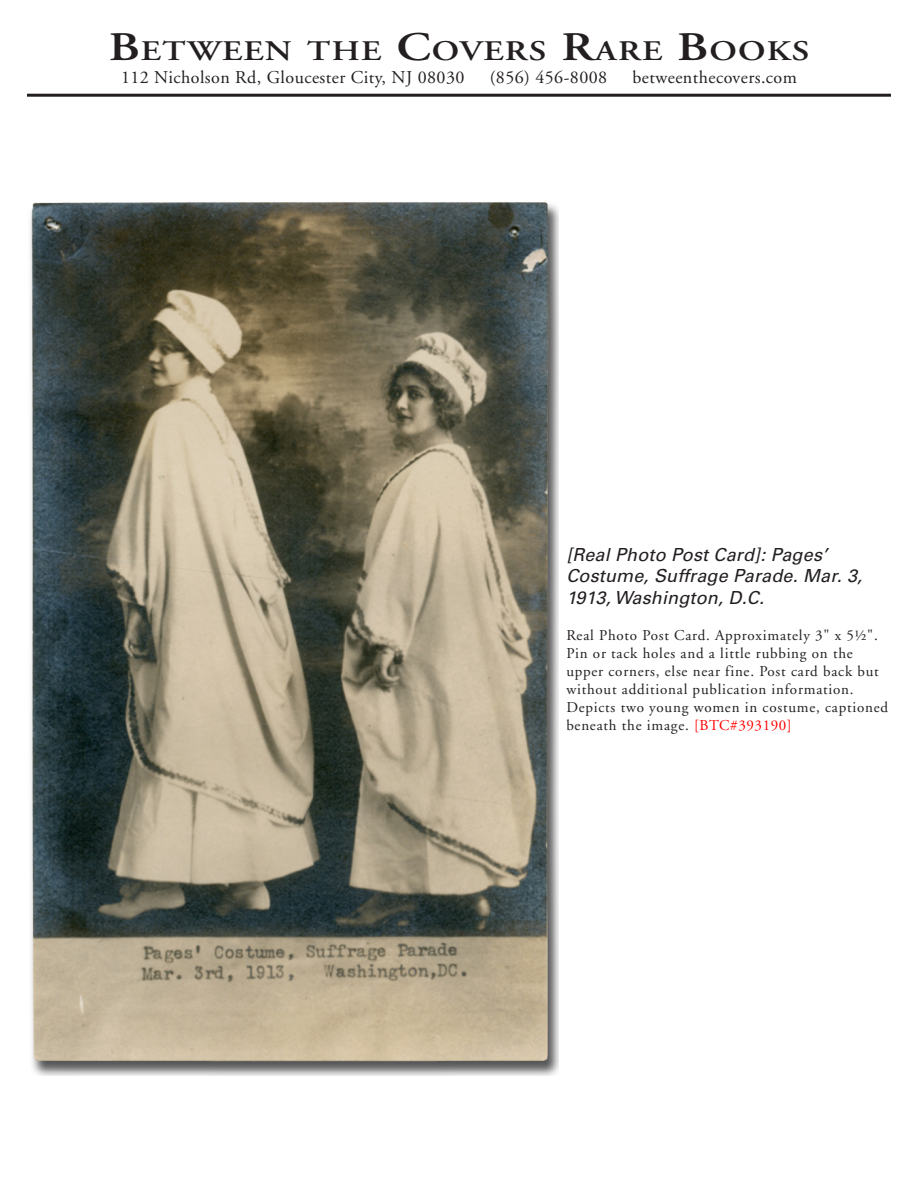
<style>
.page{position:relative;width:918px;height:1188px;background:#fff}
.page>*{position:absolute;margin:0;border:0;box-sizing:border-box;transform-origin:0 0}
.t1{font:600 28.35px "Adobe Garamond";letter-spacing:.035em;color:#231f20;scale:1.22 1}
.t2{font:italic 18px/21.6px "Univers";letter-spacing:.01em;color:#231f20}
.t3{font:18px "Adobe Garamond";letter-spacing:.025em;color:#231f20}
.t4{font:15px/18px "Adobe Garamond";letter-spacing:.05em;color:#231f20}
.s1{font-size:40.5px}
.s2{color:#f00}
</style>
<div class="page">
<hr style="left:27px;top:94px;width:864px;height:3px;background:#231f20">
<img style="left:30px;top:202px;width:529px;height:873px">
<p class="t1" style="left:109px;top:35px;width:576px"><span class="s1">B</span>ETWEEN THE <span class="s1">C</span>OVERS <span class="s1">R</span>ARE <span class="s1">B</span>OOKS</p>
<p class="t3" style="left:121px;top:67px;width:345px">112 Nicholson Rd, Gloucester City, NJ 08030</p>
<p class="t3" style="left:490px;top:67px;width:119px">(856) 456-8008</p>
<p class="t3" style="left:633px;top:67px;width:166px">betweenthecovers.com</p>
<p class="t2" style="left:566px;top:544px;width:297px">[Real Photo Post Card]: Pages’<br>Costume, Suffrage Parade. Mar. 3,<br>1913, Washington, D.C.</p>
<p class="t4" style="left:566px;top:627px;width:323px">Real Photo Post Card. Approximately 3" x 5½".<br>Pin or tack holes and a little rubbing on the upper corners, else near fine. Post card back but without additional publication information.<br>Depicts two young women in costume, captioned beneath the image. <span class="s2">[BTC#393190]</span></p>
</div>
